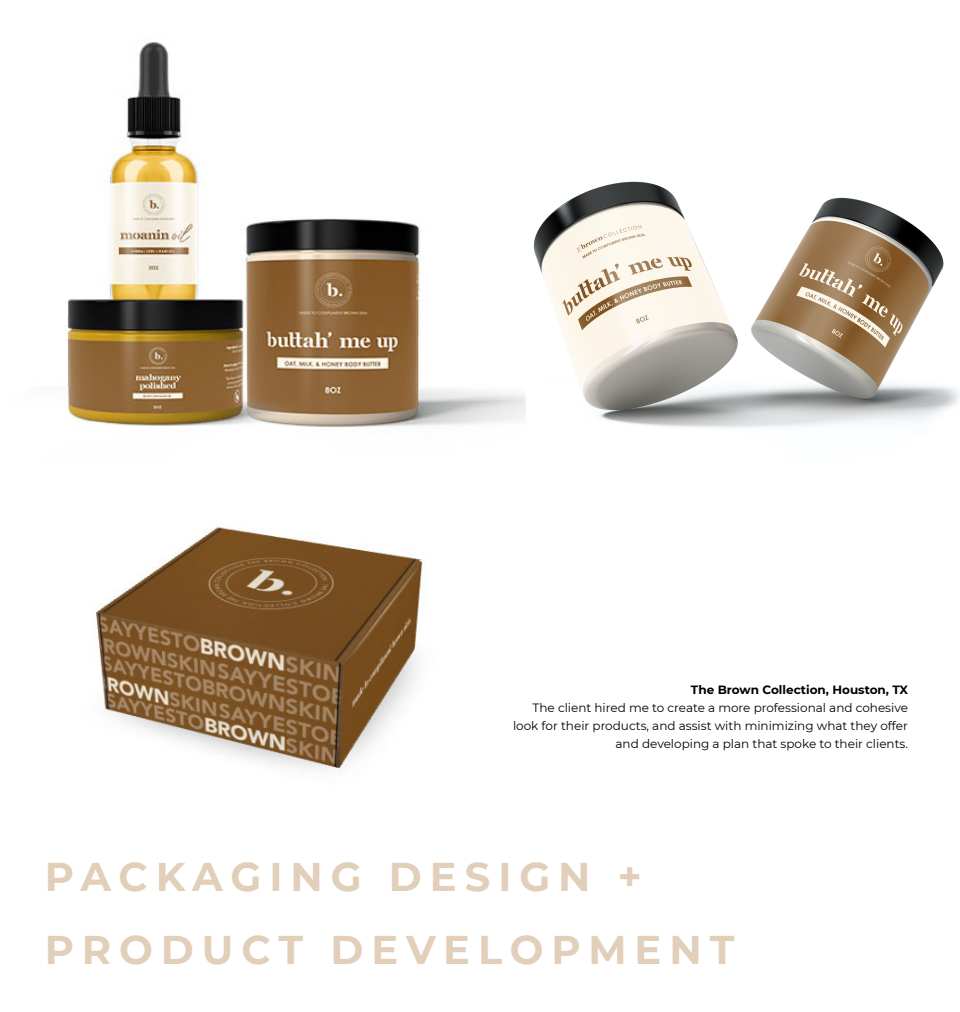
<style>
.page{position:relative;width:960px;height:1012px;background:#fff}
.page>*{position:absolute;margin:0;border:0;box-sizing:border-box;transform-origin:0 0}
.t1{font:700 40px/72.2px "Montserrat";letter-spacing:.2em;color:#e2cfba}
.t2{font:12px/18px "Montserrat";color:#000;text-align:right}
.t3{font:700 12px "Montserrat";color:#000}
</style>
<div class="page">
<img style="left:533px;top:181px;width:426px;height:247px">
<img style="left:67px;top:42px;width:459px;height:386px">
<img style="left:94px;top:523px;width:329px;height:249px">
<p class="t3" style="left:691px;top:681px;width:219px">The Brown Collection, Houston, TX</p>
<p class="t2" style="left:513px;top:698px;width:396px">The client hired me to create a more professional and cohesive look for their products, and assist with minimizing what they offer and developing a plan that spoke to their clients.</p>
<h1 class="t1" style="left:45px;top:839px;width:691px">PACKAGING DESIGN +<br>PRODUCT DEVELOPMENT</h1>
</div>
